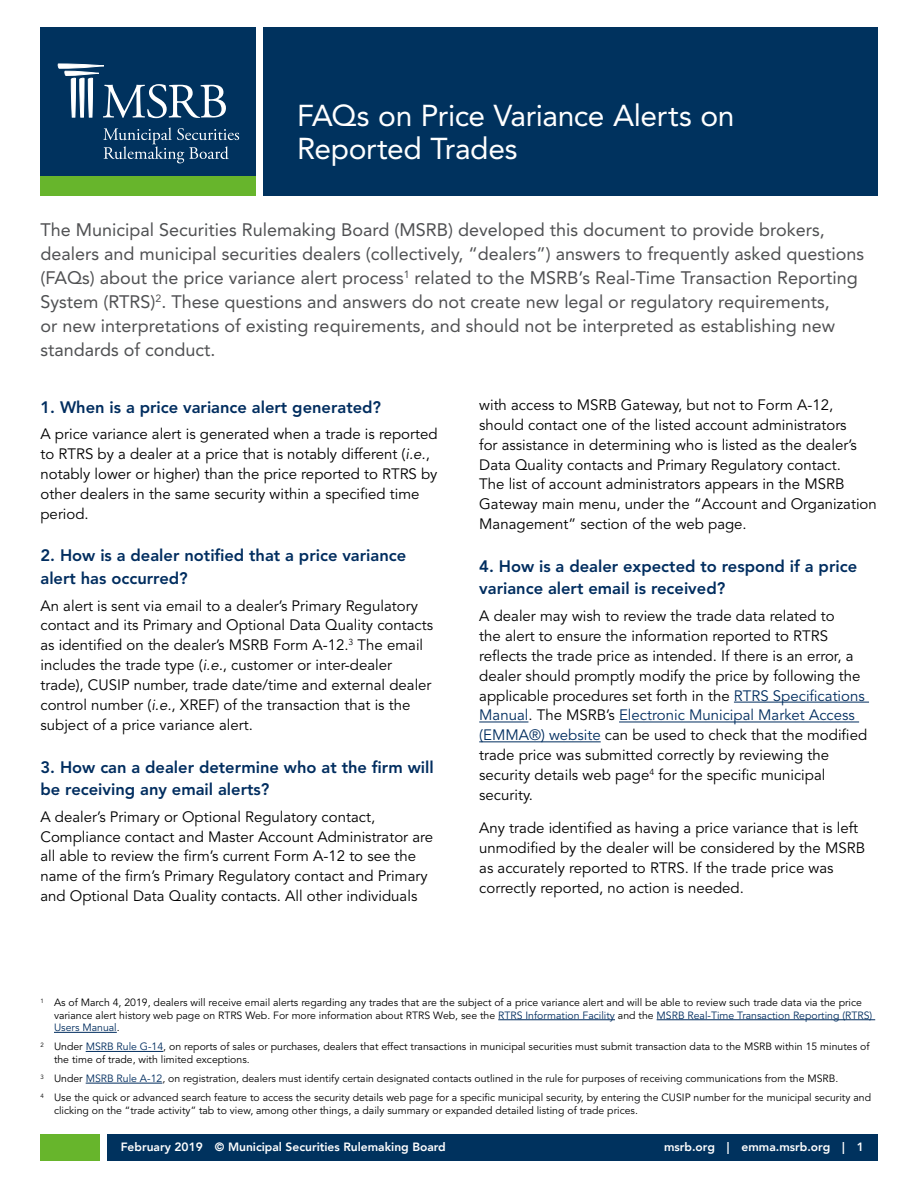
<style>
.page{position:relative;width:918px;height:1188px;background:#fff}
.page>*{position:absolute;margin:0;border:0;box-sizing:border-box;transform-origin:0 0}
.t1{font:30px/33px "Avenir LT Std";letter-spacing:-.015em;color:#fff}
.t2{font:18px/24px "Avenir LT Std";color:#505153}
.t3{font:800 16.5px/22.5px "Avenir LT Std";color:#002d5f}
.t4{font:15px/19.8px "Avenir LT Std";color:#000}
.t5{font:800 12px "Avenir";color:#fff}
.t6{font:10.5px/12.6px "Avenir LT Std";color:#000}
.s1{font-style:italic}
.s2{color:#002d5f}
</style>
<div class="page">
<div style="left:40px;top:27px;width:216px;height:149px;background:#00325e"></div>
<div style="left:263px;top:27px;width:615px;height:169px;background:#00325e"></div>
<div style="left:40px;top:176px;width:216px;height:20px;background:#67b52c"></div>
<svg style="left:58px;top:64px;width:168px;height:54px"></svg>
<svg style="left:103px;top:127px;width:136px;height:36px"></svg>
<div style="left:40px;top:1134px;width:60px;height:27px;background:#67b52c"></div>
<div style="left:107px;top:1134px;width:771px;height:27px;background:#00325e"></div>
<hr style="left:498px;top:1019px;width:117px;height:1px;background:#002d5f">
<hr style="left:657px;top:1019px;width:218px;height:1px;background:#002d5f">
<hr style="left:54px;top:1032px;width:63px;height:1px;background:#002d5f">
<hr style="left:86px;top:1051px;width:77px;height:1px;background:#002d5f">
<hr style="left:86px;top:1083px;width:76px;height:1px;background:#002d5f">
<hr style="left:734px;top:702px;width:135px;height:1px;background:#002d5f">
<hr style="left:479px;top:722px;width:49px;height:1px;background:#002d5f">
<hr style="left:619px;top:722px;width:240px;height:1px;background:#002d5f">
<hr style="left:479px;top:741px;width:122px;height:1px;background:#002d5f">
<h1 class="t1" style="left:297px;top:99px;width:439px">FAQs on Price Variance Alerts on<br>Reported Trades</h1>
<p class="t2" style="left:40px;top:218px;width:825px">The Municipal Securities Rulemaking Board (MSRB) developed this document to provide brokers, dealers and municipal securities dealers (collectively, “dealers”) answers to frequently asked questions (FAQs) about the price variance alert process<sup>1</sup> related to the MSRB’s Real-Time Transaction Reporting System (RTRS)<sup>2</sup>. These questions and answers do not create new legal or regulatory requirements,<br>or new interpretations of existing requirements, and should not be interpreted as establishing new standards of conduct.</p>
<p class="t3" style="left:40px;top:396px;width:342px">1. When is a price variance alert generated?</p>
<p class="t4" style="left:40px;top:425px;width:399px">A price variance alert is generated when a trade is reported to RTRS by a dealer at a price that is notably different (<span class="s1">i.e.</span>, notably lower or higher) than the price reported to RTRS by other dealers in the same security within a specified time period.</p>
<p class="t3" style="left:40px;top:545px;width:367px">2. How is a dealer notified that a price variance alert has occurred?</p>
<p class="t4" style="left:40px;top:596px;width:394px">An alert is sent via email to a dealer’s Primary Regulatory contact and its Primary and Optional Data Quality contacts as identified on the dealer’s MSRB Form A-12.<sup>3</sup> The email includes the trade type (<span class="s1">i.e.</span>, customer or inter-dealer trade), CUSIP number, trade date/time and external dealer control number (<span class="s1">i.e.</span>, XREF) of the transaction that is the subject of a price variance alert.</p>
<p class="t3" style="left:40px;top:756px;width:395px">3. How can a dealer determine who at the firm will be receiving any email alerts?</p>
<p class="t4" style="left:40px;top:807px;width:394px">A dealer’s Primary or Optional Regulatory contact, Compliance contact and Master Account Administrator are all able to review the firm’s current Form A-12 to see the name of the firm’s Primary Regulatory contact and Primary and Optional Data Quality contacts. All other individuals</p>
<p class="t4" style="left:479px;top:395px;width:399px">with access to MSRB Gateway, but not to Form A-12, should contact one of the listed account administrators<br>for assistance in determining who is listed as the dealer’s Data Quality contacts and Primary Regulatory contact.<br>The list of account administrators appears in the MSRB Gateway main menu, under the “Account and Organization Management” section of the web page.</p>
<p class="t3" style="left:479px;top:555px;width:379px">4. How is a dealer expected to respond if a price variance alert email is received?</p>
<p class="t4" style="left:479px;top:606px;width:389px">A dealer may wish to review the trade data related to<br>the alert to ensure the information reported to RTRS reflects the trade price as intended. If there is an error, a dealer should promptly modify the price by following the applicable procedures set forth in the <span class="s2">RTRS Specifications Manual</span>. The MSRB’s <span class="s2">Electronic Municipal Market Access (EMMA®) website</span> can be used to check that the modified trade price was submitted correctly by reviewing the security details web page<sup>4</sup> for the specific municipal security.</p>
<p class="t4" style="left:479px;top:819px;width:387px">Any trade identified as having a price variance that is left unmodified by the dealer will be considered by the MSRB as accurately reported to RTRS. If the trade price was correctly reported, no action is needed.</p>
<p class="t6" style="left:54px;top:996px;width:820px;text-indent:-14px"><sup>1</sup> As of March 4, 2019, dealers will receive email alerts regarding any trades that are the subject of a price variance alert and will be able to review such trade data via the price variance alert history web page on RTRS Web. For more information about RTRS Web, see the <span class="s2">RTRS Information Facility</span> and the <span class="s2">MSRB Real-Time Transaction Reporting (RTRS)<br>Users Manual</span>.</p>
<p class="t6" style="left:54px;top:1041px;width:817px;text-indent:-14px"><sup>2</sup> Under <span class="s2">MSRB Rule G-14</span>, on reports of sales or purchases, dealers that effect transactions in municipal securities must submit transaction data to the MSRB within 15 minutes of the time of trade, with limited exceptions.</p>
<p class="t6" style="left:40px;top:1069px;width:832px;line-height:19px"><sup>3</sup> Under <span class="s2">MSRB Rule A-12</span>, on registration, dealers must identify certain designated contacts outlined in the rule for purposes of receiving communications from the MSRB.<br><sup>4</sup> Use the quick or advanced search feature to access the security details web page for a specific municipal security, by entering the CUSIP number for the municipal security and</p>
<p class="t6" style="left:54px;top:1104px;width:586px">clicking on the “trade activity” tab to view, among other things, a daily summary or expanded detailed listing of trade prices.</p>
<p class="t5" style="left:121px;top:1137px;width:327px">February 2019 © Municipal Securities Rulemaking Board</p>
<p class="t5" style="left:664px;top:1137px;width:201px">msrb.org | emma.msrb.org | 1</p>
</div>
